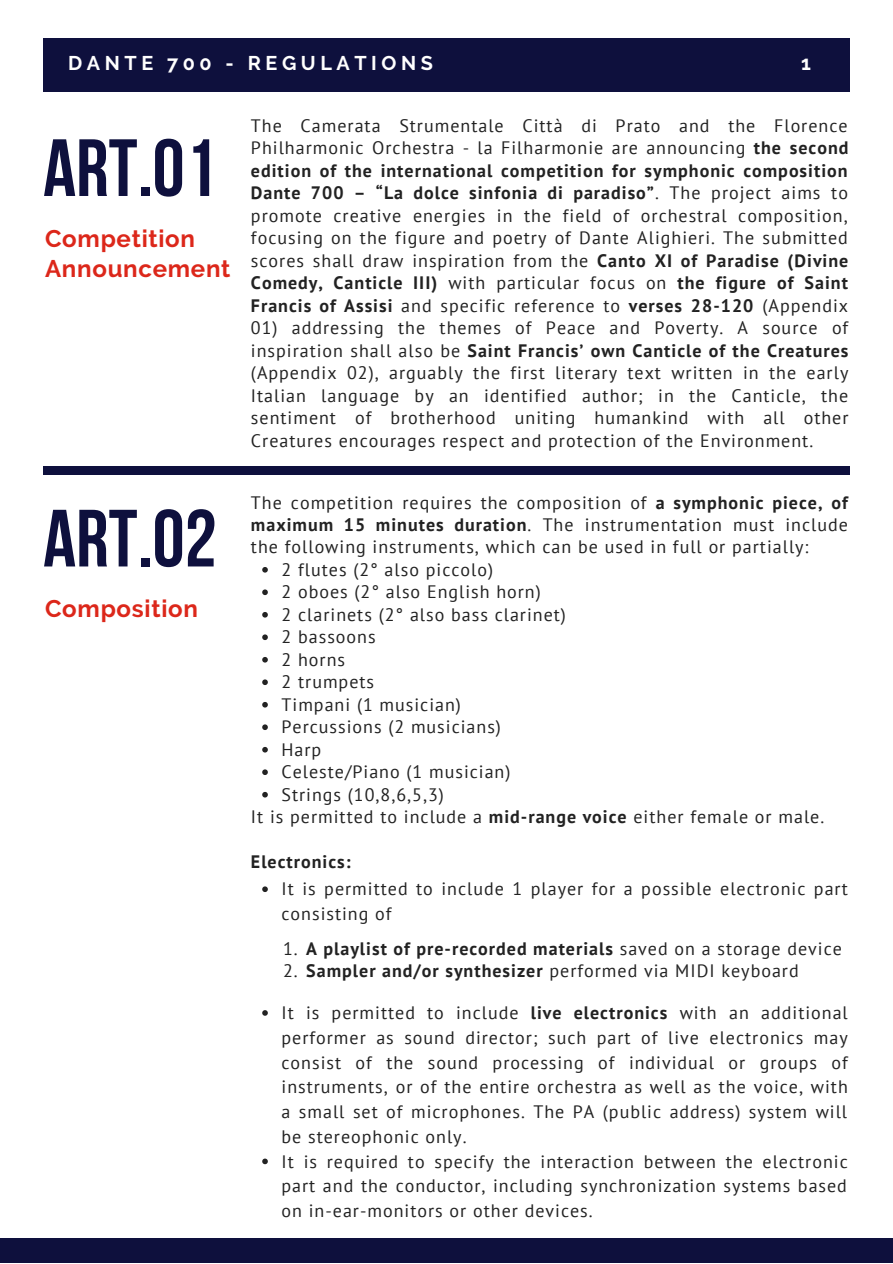
<style>
.page{position:relative;width:893px;height:1264px;background:#fff}
.page>*{position:absolute;margin:0;border:0;box-sizing:border-box;transform-origin:0 0}
.t1{font:700 81px "Bebas Neue";color:#0e103d}
.t2{font:700 24px/30.3px "Raleway";letter-spacing:.03em;color:#dc271a}
.t3{font:700 19.8px "Raleway";letter-spacing:.23em;color:#fff}
.t4{font:18px/22.5px "PT Sans";letter-spacing:.055em;color:#222}
.t5{font:700 18px/22.5px "PT Sans";letter-spacing:.055em;color:#222}
.s1{font-weight:700}
.s2{font-weight:400}
</style>
<div class="page">
<div style="left:43px;top:38px;width:806px;height:54px;background:#0e103d"></div>
<div style="left:43px;top:466px;width:806px;height:9px;background:#0e103d"></div>
<div style="left:0;top:1238px;width:892px;height:24px;background:#0e103d"></div>
<svg style="left:262px;top:567px;width:6px;height:5px"></svg>
<svg style="left:262px;top:589px;width:6px;height:6px"></svg>
<svg style="left:262px;top:612px;width:6px;height:5px"></svg>
<svg style="left:262px;top:634px;width:6px;height:6px"></svg>
<svg style="left:262px;top:657px;width:6px;height:5px"></svg>
<svg style="left:262px;top:679px;width:6px;height:6px"></svg>
<svg style="left:262px;top:702px;width:6px;height:5px"></svg>
<svg style="left:262px;top:724px;width:6px;height:6px"></svg>
<svg style="left:262px;top:747px;width:6px;height:5px"></svg>
<svg style="left:262px;top:769px;width:6px;height:6px"></svg>
<svg style="left:262px;top:792px;width:6px;height:5px"></svg>
<svg style="left:262px;top:886px;width:6px;height:6px"></svg>
<svg style="left:262px;top:1010px;width:6px;height:5px"></svg>
<svg style="left:262px;top:1158px;width:6px;height:6px"></svg>
<p class="t3" style="left:68px;top:52px;width:366px">DANTE 700 - REGULATIONS</p>
<p class="t3" style="left:801px;top:52px;width:11px">1</p>
<h1 class="t1" style="left:43px;top:124px;width:175px">ART.01</h1>
<h2 class="t2" style="left:45px;top:223px;width:187px">Competition<br>Announcement</h2>
<h1 class="t1" style="left:43px;top:494px;width:175px">ART.02</h1>
<h2 class="t2" style="left:45px;top:593px;width:154px">Composition</h2>
<p class="t4" style="left:251px;top:114px;width:599px;text-align:justify">The Camerata Strumentale Città di Prato and the Florence Philharmonic Orchestra - la Filharmonie are announcing <span class="s1">the second edition of the international competition for symphonic composition Dante 700 – “La dolce sinfonia di paradiso”</span>. The project aims to promote creative energies in the field of orchestral composition, focusing on the figure and poetry of Dante Alighieri. The submitted scores shall draw inspiration from the <span class="s1">Canto XI of Paradise (Divine Comedy, Canticle III)</span> with particular focus on <span class="s1">the figure of Saint Francis of Assisi</span> and specific reference to <span class="s1">verses 28-120</span> (Appendix</p>
<p class="t4" style="left:251px;top:316px;width:599px;text-align:justify">01) addressing the themes of Peace and Poverty. A source of inspiration shall also be <span class="s1">Saint Francis’ own Canticle of the Creatures </span>(Appendix 02), arguably the first literary text written in the early Italian language by an identified author; in the Canticle, the sentiment of brotherhood uniting humankind with all other Creatures encourages respect and protection of the Environment.</p>
<p class="t4" style="left:251px;top:490px;width:598px;text-align:justify">The competition requires the composition of <span class="s1">a symphonic piece, of maximum 15 minutes duration</span>. The instrumentation must include the following instruments, which can be used in full or partially:</p>
<p class="t4" style="left:281px;top:558px;width:286px">2 flutes (2° also piccolo)<br>2 oboes (2° also English horn)<br>2 clarinets (2° also bass clarinet)<br>2 bassoons<br>2 horns<br>2 trumpets<br>Timpani (1 musician)<br>Percussions (2 musicians)<br>Harp<br>Celeste/Piano (1 musician)<br>Strings (10,8,6,5,3)</p>
<p class="t4" style="left:251px;top:805px;width:574px">It is permitted to include a <span class="s1">mid-range voice</span> either female or male.</p>
<p class="t5" style="left:251px;top:850px;width:101px">Electronics:</p>
<p class="t4" style="left:281px;top:876px;width:567px;line-height:24.8px">It is permitted to include 1 player for a possible electronic part consisting of</p>
<p class="t4" style="left:283px;top:937px;width:16px">1.<br>2.</p>
<p class="t5" style="left:306px;top:937px;width:537px">A playlist of pre-recorded materials <span class="s2">saved on a storage device<br></span>Sampler and/or synthesizer <span class="s2">performed via MIDI keyboard</span></p>
<p class="t4" style="left:281px;top:1000px;width:567px;line-height:24.8px">It is permitted to include <span class="s1">live electronics</span> with an additional performer as sound director; such part of live electronics may consist of the sound processing of individual or groups of instruments, or of the entire orchestra as well as the voice, with a small set of microphones. The PA (public address) system will be stereophonic only.<br>It is required to specify the interaction between the electronic part and the conductor, including synchronization systems based on in-ear-monitors or other devices.</p>
</div>
